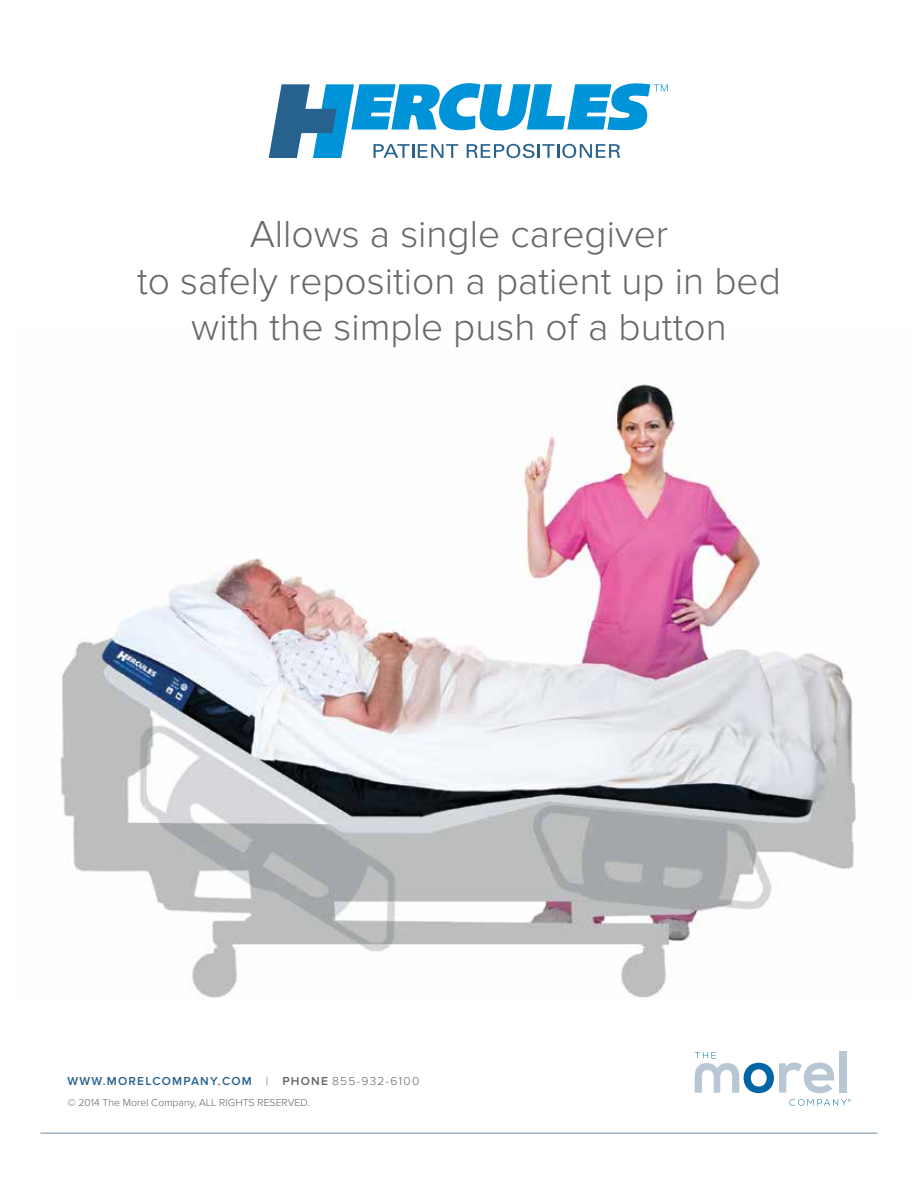
<style>
.page{position:relative;width:918px;height:1188px;background:#fff}
.page>*{position:absolute;margin:0;border:0;box-sizing:border-box;transform-origin:0 0}
.t1{font:300 39px/46.8px "Proxima Nova";color:#696867;text-align:center}
.t2{font:600 12px "Proxima Nova";letter-spacing:.1em;color:#28628f}
.t3{font:300 10.5px "Proxima Nova";color:#636466}
.s1{font-weight:300;color:#636466}
.s2{color:#636466}
</style>
<div class="page">
<img style="left:60px;top:384px;width:796px;height:614px">
<svg style="left:269px;top:83px;width:399px;height:75px"></svg>
<hr style="left:40px;top:1132px;width:838px;height:2px;background:#9fb3c3">
<div style="left:840px;top:1051px;width:7px;height:42px;background:#b9c7d4"></div>
<svg style="left:695px;top:1052px;width:140px;height:41px"></svg>
<svg style="left:790px;top:1099px;width:60px;height:7px"></svg>
<p class="t1" style="left:137px;top:211px;width:645px">Allows a single caregiver<br>to safely reposition a patient up in bed with the simple push of a button</p>
<p class="t2" style="left:68px;top:1074px;width:353px">WWW.MORELCOMPANY.COM <span class="s1">|</span> <span class="s2">PHONE</span> <span class="s1">855-932-6100</span></p>
<p class="t3" style="left:68px;top:1096px;width:244px">© 2014 The Morel Company, ALL RIGHTS RESERVED.</p>
</div>
